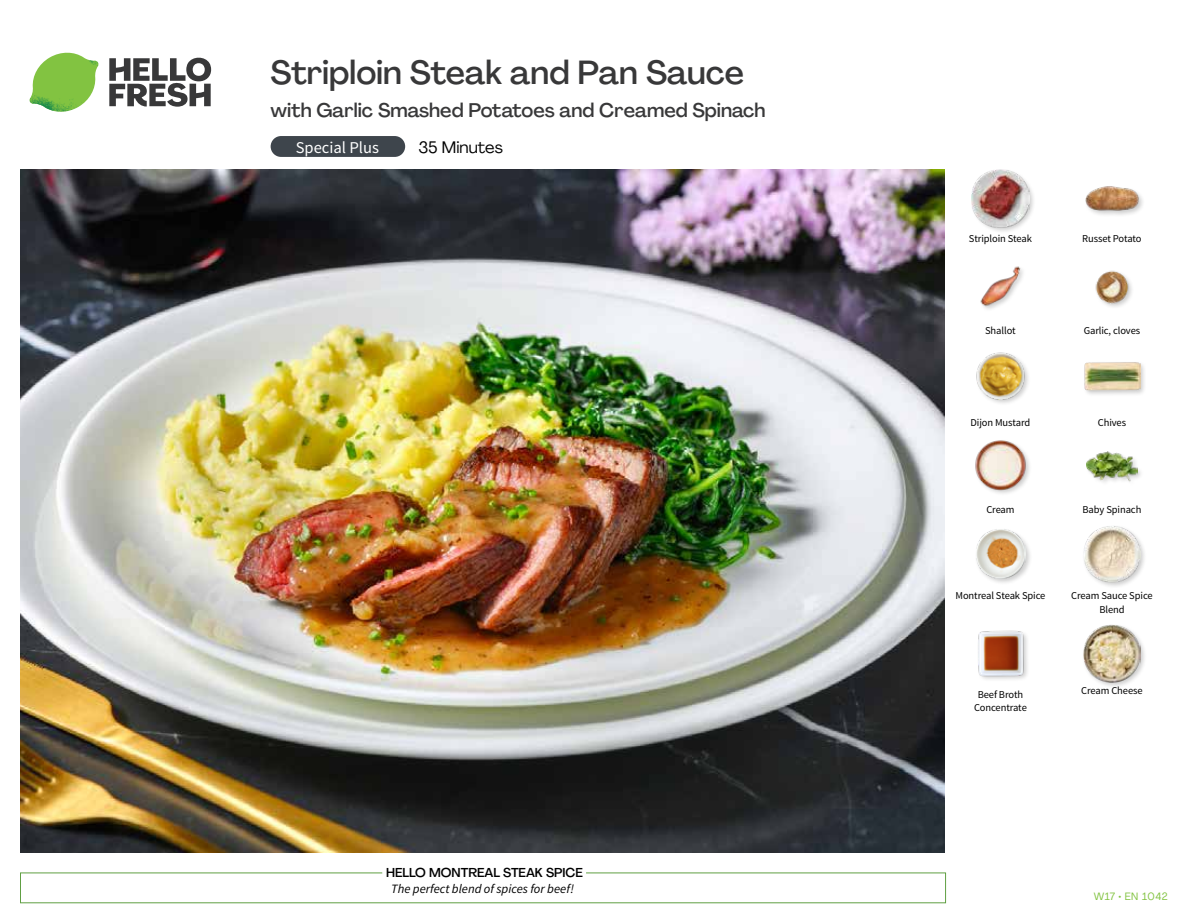
<style>
.page{position:relative;width:1188px;height:918px;background:#fff}
.page>*{position:absolute;margin:0;border:0;box-sizing:border-box;transform-origin:0 0}
.t1{font:500 33px "Agrandir";color:#383839}
.t2{font:500 19.5px "Agrandir";color:#383839}
.t3{font:16.5px "Source Sans Pro";color:#fff}
.t4{font:16.5px "Agrandir";color:#000}
.t5{font:italic 12.75px "Source Sans Pro";color:#000}
.t6{font:500 12.75px "Agrandir";color:#000}
.t7{font:10.5px/13.5px "Source Sans Pro";letter-spacing:-.01em;color:#000;text-align:center}
.t8{font:10.5px "Agrandir";letter-spacing:.05em;color:#82c341}
</style>
<div class="page">
<svg style="left:109px;top:57px;width:102px;height:50px"></svg>
<svg style="left:34px;top:53px;width:62px;height:40px"></svg>
<img style="left:67px;top:53px;width:32px;height:26px">
<img style="left:33px;top:75px;width:59px;height:11px">
<img style="left:29px;top:79px;width:61px;height:33px">
<img style="left:65px;top:86px;width:27px;height:25px">
<div style="left:20px;top:873px;width:926px;height:30px;border:1px solid #609f43"></div>
<div style="left:382px;top:865px;width:204px;height:15px;background:#fff"></div>
<img style="left:21px;top:170px;width:924px;height:682px">
<div style="left:271px;top:136px;width:134px;height:21px;background:#3e454c;border-radius:10px"></div>
<div style="left:1082px;top:623px;width:65px;height:66px;background:#000;opacity:.2"></div>
<img style="left:1083px;top:625px;width:58px;height:57px">
<img style="left:978px;top:630px;width:50px;height:49px">
<div style="left:1082px;top:524px;width:65px;height:65px;background:#000;opacity:.2"></div>
<img style="left:1083px;top:525px;width:58px;height:58px">
<div style="left:974px;top:528px;width:59px;height:58px;background:#000;opacity:.2"></div>
<img style="left:975px;top:529px;width:51px;height:50px">
<div style="left:1085px;top:451px;width:59px;height:36px;background:#000;opacity:.2"></div>
<img style="left:1087px;top:451px;width:50px;height:36px">
<img style="left:975px;top:440px;width:54px;height:54px">
<div style="left:1083px;top:361px;width:64px;height:37px;background:#000;opacity:.2"></div>
<img style="left:1083px;top:361px;width:58px;height:37px">
<img style="left:976px;top:352px;width:52px;height:51px">
<img style="left:1095px;top:270px;width:37px;height:37px">
<img style="left:980px;top:266px;width:43px;height:43px">
<div style="left:1084px;top:185px;width:61px;height:33px;background:#000;opacity:.2"></div>
<img style="left:1084px;top:185px;width:57px;height:28px">
<div style="left:970px;top:168px;width:66px;height:66px;background:#000;opacity:.2"></div>
<img style="left:972px;top:170px;width:57px;height:57px">
<h1 class="t1" style="left:271px;top:52px;width:475px">Striploin Steak and Pan Sauce</h1>
<h2 class="t2" style="left:271px;top:98px;width:497px">with Garlic Smashed Potatoes and Creamed Spinach</h2>
<h3 class="t3" style="left:296px;top:137px;width:85px">Special Plus</h3>
<h3 class="t4" style="left:418px;top:137px;width:86px">35 Minutes</h3>
<p class="t6" style="left:386px;top:864px;width:198px">HELLO MONTREAL STEAK SPICE</p>
<p class="t5" style="left:391px;top:881px;width:184px">The perfect blend of spices for beef!</p>
<p class="t7" style="left:969px;top:232px;width:65px">Striploin Steak</p>
<p class="t7" style="left:1082px;top:232px;width:61px">Russet Potato</p>
<p class="t7" style="left:985px;top:324px;width:32px">Shallot</p>
<p class="t7" style="left:1084px;top:324px;width:58px">Garlic, cloves</p>
<p class="t7" style="left:971px;top:416px;width:61px">Dijon Mustard</p>
<p class="t7" style="left:1098px;top:416px;width:30px">Chives</p>
<p class="t7" style="left:986px;top:503px;width:30px">Cream</p>
<p class="t7" style="left:1083px;top:503px;width:60px">Baby Spinach</p>
<p class="t7" style="left:956px;top:589px;width:91px">Montreal Steak Spice</p>
<p class="t7" style="left:1071px;top:589px;width:83px">Cream Sauce Spice<br>Blend</p>
<p class="t7" style="left:974px;top:688px;width:54px">Beef Broth<br>Concentrate</p>
<p class="t7" style="left:1081px;top:684px;width:63px">Cream Cheese</p>
<p class="t8" style="left:1094px;top:890px;width:76px">W17 • EN 1042</p>
</div>
